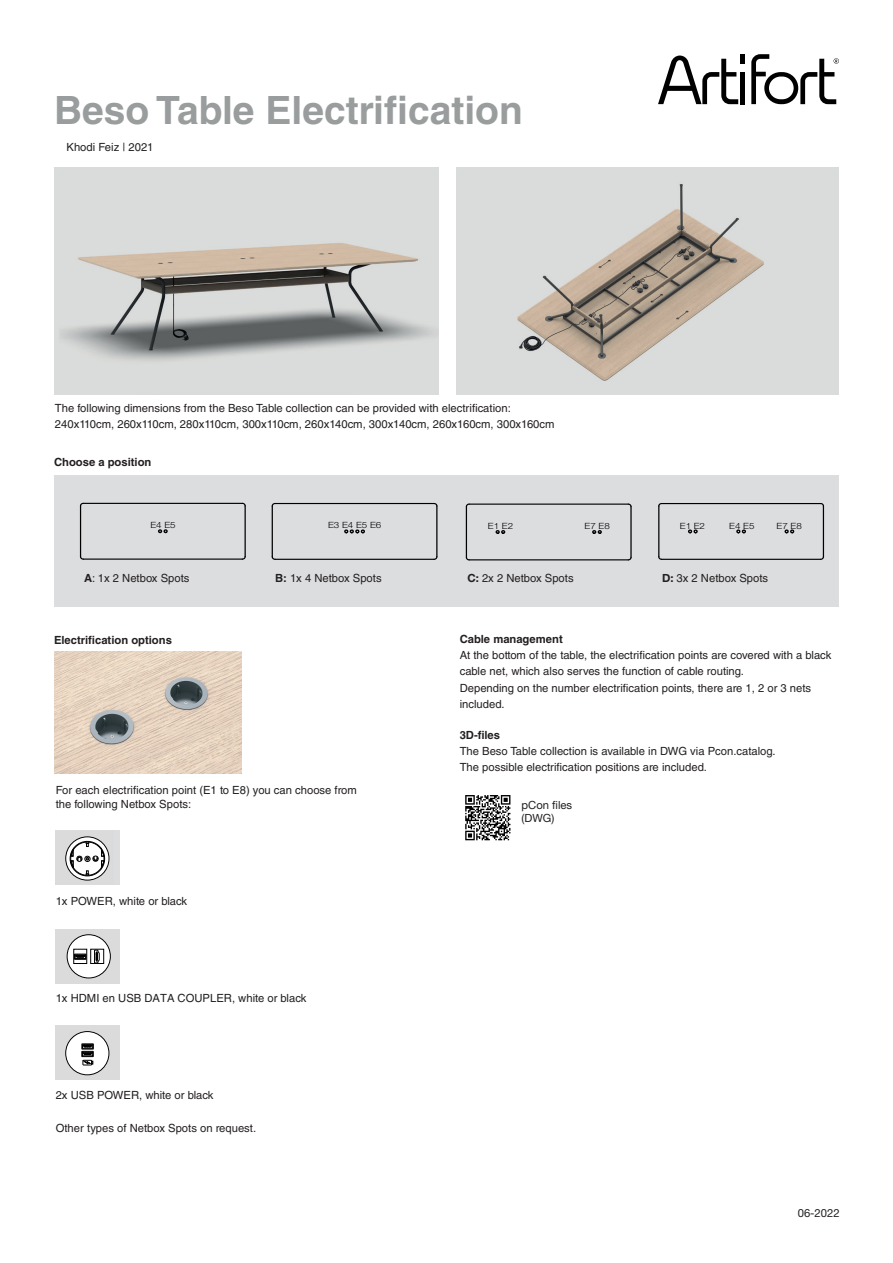
<style>
.page{position:relative;width:893px;height:1263px;background:#fff}
.page>*{position:absolute;margin:0;border:0;box-sizing:border-box;transform-origin:0 0}
.t1{font:700 39px "Helvetica LT Std";color:#9a9d9e}
.t2{font:11.25px/16.2px "Helvetica LT Std";color:#231f20}
.t3{font:700 11.25px "Helvetica LT Std";color:#231f20}
.t4{font:11.25px/13.5px "Helvetica Neue LT Std";color:#231f20}
.t5{font:300 8.55px "Helvetica Neue LT Std";color:#000;scale:1.14 1}
.s1{font-weight:700}
.s2{font-family:"Helvetica Neue LT Std";font-weight:700}
</style>
<div class="page">
<svg style="left:658px;top:54px;width:87px;height:50px"></svg>
<svg style="left:751px;top:54px;width:88px;height:50px"></svg>
<img style="left:55px;top:167px;width:383px;height:228px">
<div style="left:55px;top:475px;width:784px;height:132px;background:#dcdddf"></div>
<hr style="left:83px;top:558px;width:159px;height:2px;background:#000001">
<svg style="left:241px;top:555px;width:5px;height:5px"></svg>
<hr style="left:80px;top:506px;width:1px;height:51px;background:#000001">
<hr style="left:83px;top:503px;width:159px;height:1px;background:#000001">
<hr style="left:245px;top:506px;width:1px;height:51px;background:#000001">
<svg style="left:241px;top:502px;width:5px;height:5px"></svg>
<svg style="left:158px;top:529px;width:10px;height:5px"></svg>
<svg style="left:79px;top:502px;width:6px;height:5px"></svg>
<hr style="left:275px;top:503px;width:159px;height:1px;background:#000001">
<hr style="left:436px;top:506px;width:1px;height:51px;background:#000001">
<svg style="left:344px;top:529px;width:21px;height:5px"></svg>
<hr style="left:275px;top:559px;width:159px;height:1px;background:#000001">
<svg style="left:433px;top:555px;width:5px;height:5px"></svg>
<svg style="left:433px;top:502px;width:5px;height:5px"></svg>
<svg style="left:271px;top:502px;width:5px;height:5px"></svg>
<hr style="left:272px;top:506px;width:1px;height:51px;background:#000001">
<hr style="left:469px;top:503px;width:159px;height:2px;background:#000001">
<hr style="left:630px;top:507px;width:2px;height:50px;background:#000001">
<hr style="left:469px;top:559px;width:159px;height:1px;background:#000001">
<svg style="left:627px;top:556px;width:5px;height:5px"></svg>
<svg style="left:627px;top:503px;width:5px;height:5px"></svg>
<svg style="left:465px;top:503px;width:5px;height:5px"></svg>
<hr style="left:466px;top:507px;width:1px;height:50px;background:#000001">
<svg style="left:465px;top:556px;width:5px;height:5px"></svg>
<svg style="left:592px;top:530px;width:10px;height:4px"></svg>
<svg style="left:495px;top:530px;width:11px;height:4px"></svg>
<svg style="left:688px;top:529px;width:10px;height:5px"></svg>
<svg style="left:784px;top:529px;width:11px;height:5px"></svg>
<svg style="left:736px;top:529px;width:10px;height:5px"></svg>
<hr style="left:662px;top:559px;width:159px;height:1px;background:#000001">
<svg style="left:819px;top:555px;width:6px;height:5px"></svg>
<hr style="left:823px;top:506px;width:1px;height:51px;background:#000001">
<hr style="left:662px;top:503px;width:159px;height:1px;background:#000001">
<hr style="left:658px;top:506px;width:1px;height:51px;background:#000001">
<div style="left:55px;top:830px;width:64px;height:55px;background:#dcdddf"></div>
<svg style="left:65px;top:836px;width:45px;height:45px"></svg>
<svg style="left:56px;top:929px;width:64px;height:54px"></svg>
<svg style="left:55px;top:1025px;width:64px;height:55px"></svg>
<div style="left:82px;top:1052px;width:11px;height:4px;border:1px solid #000001"></div>
<img style="left:54px;top:652px;width:188px;height:122px">
<img style="left:457px;top:167px;width:382px;height:228px">
<svg style="left:465px;top:795px;width:45px;height:45px"></svg>
<h1 class="t1" style="left:54px;top:87px;width:470px">Beso Table Electrification</h1>
<p class="t2" style="left:67px;top:139px;width:89px">Khodi Feiz | 2021</p>
<p class="t2" style="left:55px;top:400px;width:501px">The following dimensions from the Beso Table collection can be provided with electrification:<br>240x110cm, 260x110cm, 280x110cm, 300x110cm, 260x140cm, 300x140cm, 260x160cm, 300x160cm</p>
<p class="t3" style="left:54px;top:455px;width:99px">Choose a position</p>
<p class="t5" style="left:150px;top:520px;width:24px">E4 E5</p>
<p class="t5" style="left:328px;top:520px;width:48px">E3 E4 E5 E6</p>
<p class="t5" style="left:488px;top:521px;width:24px">E1 E2</p>
<p class="t5" style="left:585px;top:521px;width:24px">E7 E8</p>
<p class="t5" style="left:680px;top:521px;width:24px">E1 E2</p>
<p class="t5" style="left:729px;top:521px;width:24px">E4 E5</p>
<p class="t5" style="left:777px;top:521px;width:24px">E7 E8</p>
<p class="t2" style="left:84px;top:570px;width:107px"><span class="s1">A</span>: 1x 2 Netbox Spots</p>
<p class="t2" style="left:275px;top:570px;width:108px"><span class="s1">B:</span> 1x 4 Netbox Spots</p>
<p class="t2" style="left:467px;top:570px;width:108px"><span class="s2">C:</span> 2x 2 Netbox Spots</p>
<p class="t2" style="left:662px;top:570px;width:108px"><span class="s2">D:</span> 3x 2 Netbox Spots</p>
<p class="t3" style="left:54px;top:633px;width:119px">Electrification options</p>
<p class="t2" style="left:56px;top:783px;width:303px;line-height:13.5px">For each electrification point (E1 to E8) you can choose from the following Netbox Spots:</p>
<p class="t2" style="left:56px;top:893px;width:133px">1x POWER, white or black</p>
<p class="t2" style="left:56px;top:990px;width:252px">1x HDMI en USB DATA COUPLER, white or black</p>
<p class="t2" style="left:56px;top:1087px;width:159px">2x USB POWER, white or black</p>
<p class="t2" style="left:56px;top:1119px;width:202px">Other types of Netbox Spots on request.</p>
<p class="t3" style="left:460px;top:632px;width:105px">Cable management</p>
<p class="t2" style="left:460px;top:647px;width:373px">At the bottom of the table, the electrification points are covered with a black cable net, which also serves the function of cable routing.<br>Depending on the number electrification points, there are 1, 2 or 3 nets included.</p>
<p class="t3" style="left:460px;top:728px;width:42px">3D-files</p>
<p class="t2" style="left:460px;top:743px;width:317px">The Beso Table collection is available in DWG via Pcon.catalog.<br>The possible electrification positions are included.</p>
<p class="t4" style="left:522px;top:798px;width:52px">pCon files (DWG)</p>
<p class="t4" style="left:798px;top:1206px;width:43px">06-2022</p>
</div>
